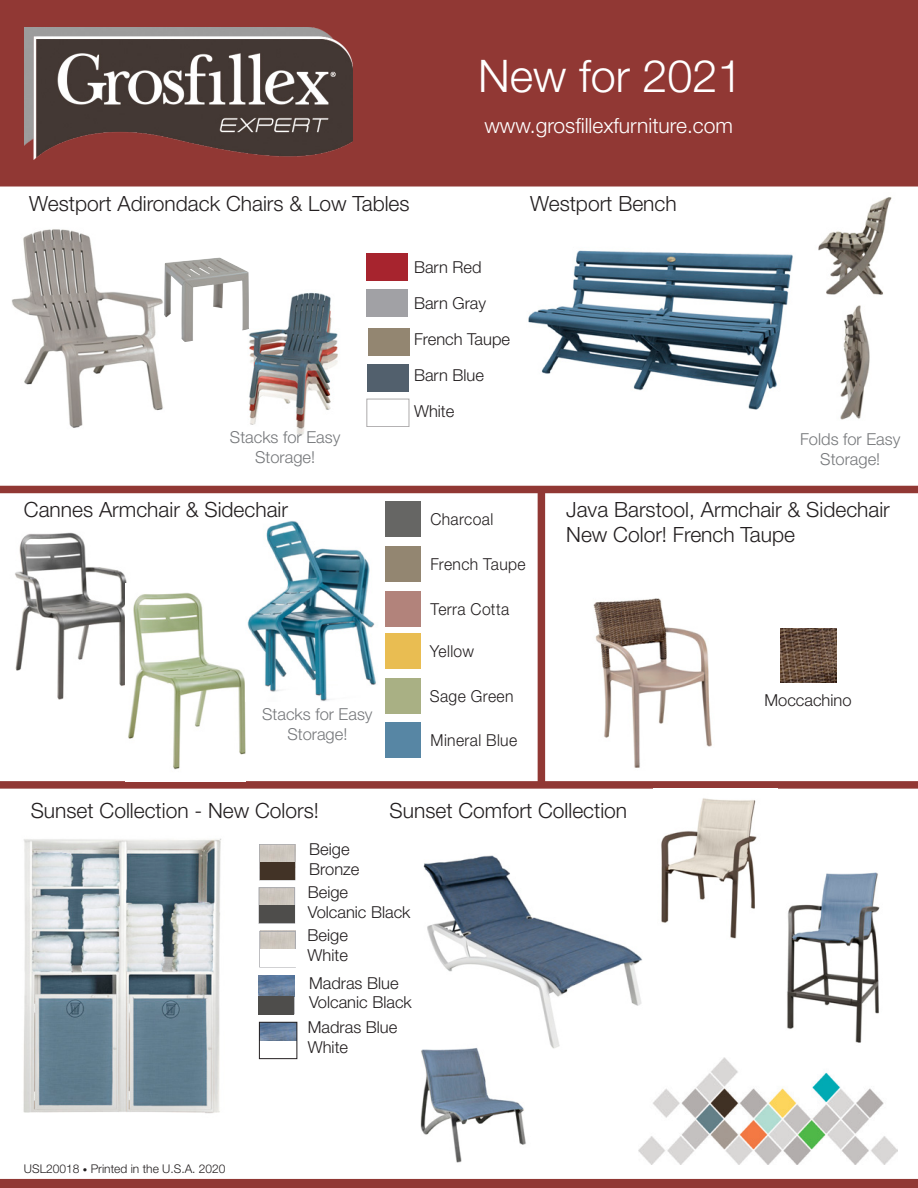
<style>
.page{position:relative;width:918px;height:1188px;background:#fff}
.page>*{position:absolute;margin:0;border:0;box-sizing:border-box;transform-origin:0 0}
.t1{font:300 45px "Helvetica Neue LT Std";color:#fff}
.t2{font:300 21px "Helvetica Neue LT Std";color:#231f20}
.t3{font:300 21px "Helvetica Neue LT Std";color:#fff}
.t4{font:300 16.5px "Helvetica Neue LT Std";color:#231f20}
.t5{font:300 16.5px/19.8px "Helvetica Neue LT Std";color:#76787b;text-align:center}
.t6{font:300 16.5px "Helvetica Neue LT Std";letter-spacing:.025em;color:#231f20;scale:.95 1}
.t7{font:300 16.5px "Helvetica Neue LT Std";letter-spacing:.02em;color:#231f20;scale:.95 1}
.t8{font:300 16.5px "Helvetica Neue LT Std";color:#231f20;scale:.95 1}
.t9{font:300 12px "Helvetica Neue LT Std";color:#231f20}
.s1{font-size:9px}
</style>
<div class="page">
<img style="left:423px;top:855px;width:219px;height:194px">
<img style="left:638px;top:1058px;width:259px;height:106px">
<img style="left:11px;top:229px;width:152px;height:199px">
<img style="left:248px;top:292px;width:90px;height:144px">
<img style="left:23px;top:838px;width:198px;height:276px">
<svg style="left:258px;top:978px;width:37px;height:36px"></svg>
<div style="left:259px;top:887px;width:36px;height:37px;border:1px solid #a8a9ad"></div>
<div style="left:259px;top:931px;width:37px;height:36px;border:1px solid #a8a9ad"></div>
<div style="left:259px;top:905px;width:36px;height:18px;background:#4e4d4b"></div>
<div style="left:260px;top:949px;width:35px;height:18px;background:#fff"></div>
<img style="left:259px;top:975px;width:36px;height:22px">
<img style="left:261px;top:1024px;width:34px;height:17px">
<div style="left:259px;top:1022px;width:38px;height:37px;border:1px solid #231f20"></div>
<svg style="left:259px;top:844px;width:36px;height:36px"></svg>
<div style="left:260px;top:862px;width:35px;height:18px;background:#423326"></div>
<div style="left:258px;top:996px;width:36px;height:19px;background:#4e4d4b"></div>
<div style="left:0;top:1179px;width:918px;height:9px;background:#913834"></div>
<img style="left:164px;top:258px;width:85px;height:84px">
<img style="left:420px;top:1040px;width:110px;height:123px">
<div style="left:0;top:486px;width:918px;height:7px;background:#913834"></div>
<svg style="left:0;top:781px;width:918px;height:8px;background:#9a4945"></svg>
<div style="left:0;top:0;width:918px;height:187px;background:#913834"></div>
<img style="left:24px;top:28px;width:328px;height:132px">
<img style="left:661px;top:798px;width:96px;height:141px">
<img style="left:787px;top:872px;width:93px;height:171px">
<img style="left:528px;top:250px;width:265px;height:160px">
<img style="left:818px;top:197px;width:74px;height:98px">
<img style="left:840px;top:305px;width:30px;height:115px">
<div style="left:538px;top:492px;width:7px;height:296px;background:#913834"></div>
<div style="left:367px;top:364px;width:42px;height:28px;background:#52606d"></div>
<div style="left:366px;top:254px;width:42px;height:27px;background:#a7242e"></div>
<div style="left:366px;top:290px;width:42px;height:27px;background:#a1a1a5"></div>
<div style="left:368px;top:328px;width:41px;height:28px;background:#938671"></div>
<img style="left:781px;top:628px;width:56px;height:55px">
<img style="left:593px;top:598px;width:119px;height:170px">
<img style="left:15px;top:532px;width:112px;height:168px">
<div style="left:386px;top:633px;width:35px;height:36px;background:#e9bd52"></div>
<div style="left:386px;top:678px;width:35px;height:36px;background:#a9b084"></div>
<div style="left:385px;top:722px;width:36px;height:35px;background:#5786a4"></div>
<div style="left:385px;top:502px;width:35px;height:35px;background:#666664"></div>
<div style="left:385px;top:546px;width:35px;height:36px;background:#938671"></div>
<div style="left:385px;top:591px;width:36px;height:35px;background:#b2837b"></div>
<img style="left:125px;top:583px;width:121px;height:187px">
<img style="left:247px;top:521px;width:129px;height:180px">
<p class="t2" style="left:29px;top:191px;width:382px">Westport Adirondack Chairs &amp; Low Tables</p>
<p class="t1" style="left:478px;top:49px;width:266px">New for 2021</p>
<p class="t3" style="left:484px;top:113px;width:250px">www.grosfillexfurniture.com</p>
<p class="t2" style="left:530px;top:191px;width:148px">Westport Bench</p>
<p class="t5" style="left:230px;top:427px;width:112px">Stacks for Easy</p>
<p class="t5" style="left:255px;top:447px;width:61px">Storage!</p>
<p class="t2" style="left:24px;top:496px;width:266px">Cannes Armchair &amp; Sidechair</p>
<p class="t5" style="left:262px;top:704px;width:112px">Stacks for Easy</p>
<p class="t5" style="left:287px;top:724px;width:61px">Storage!</p>
<p class="t4" style="left:414px;top:257px;width:69px">Barn Red</p>
<p class="t4" style="left:414px;top:293px;width:74px">Barn Gray</p>
<p class="t4" style="left:414px;top:329px;width:97px">French Taupe</p>
<p class="t4" style="left:414px;top:365px;width:71px">Barn Blue</p>
<p class="t4" style="left:414px;top:401px;width:42px">White</p>
<p class="t6" style="left:430px;top:509px;width:68px">Charcoal</p>
<p class="t7" style="left:430px;top:554px;width:102px">French Taupe</p>
<p class="t7" style="left:431px;top:599px;width:84px">Terra Cotta</p>
<p class="t8" style="left:430px;top:641px;width:48px">Yellow</p>
<p class="t6" style="left:430px;top:686px;width:90px">Sage Green</p>
<p class="t6" style="left:431px;top:730px;width:93px">Mineral Blue</p>
<p class="t5" style="left:800px;top:429px;width:102px">Folds for Easy<br>Storage!</p>
<p class="t2" style="left:566px;top:496px;width:325px">Java Barstool, Armchair &amp; Sidechair</p>
<p class="t2" style="left:566px;top:522px;width:230px">New Color! French Taupe</p>
<p class="t4" style="left:764px;top:690px;width:89px">Moccachino</p>
<p class="t2" style="left:31px;top:798px;width:290px">Sunset Collection - New Colors!</p>
<p class="t4" style="left:309px;top:839px;width:42px">Beige</p>
<p class="t4" style="left:309px;top:859px;width:52px">Bronze</p>
<p class="t4" style="left:308px;top:882px;width:42px">Beige</p>
<p class="t4" style="left:308px;top:902px;width:104px">Volcanic Black</p>
<p class="t2" style="left:390px;top:798px;width:239px">Sunset Comfort Collection</p>
<p class="t4" style="left:308px;top:925px;width:42px">Beige</p>
<p class="t4" style="left:308px;top:945px;width:42px">White</p>
<p class="t9" style="left:24px;top:1161px;width:203px">USL20018 <span class="s1">•</span> Printed in the U.S.A. 2020</p>
<p class="t4" style="left:309px;top:973px;width:91px">Madras Blue</p>
<p class="t4" style="left:309px;top:992px;width:104px">Volcanic Black</p>
<p class="t4" style="left:308px;top:1017px;width:91px">Madras Blue</p>
<p class="t4" style="left:308px;top:1037px;width:42px">White</p>
</div>
